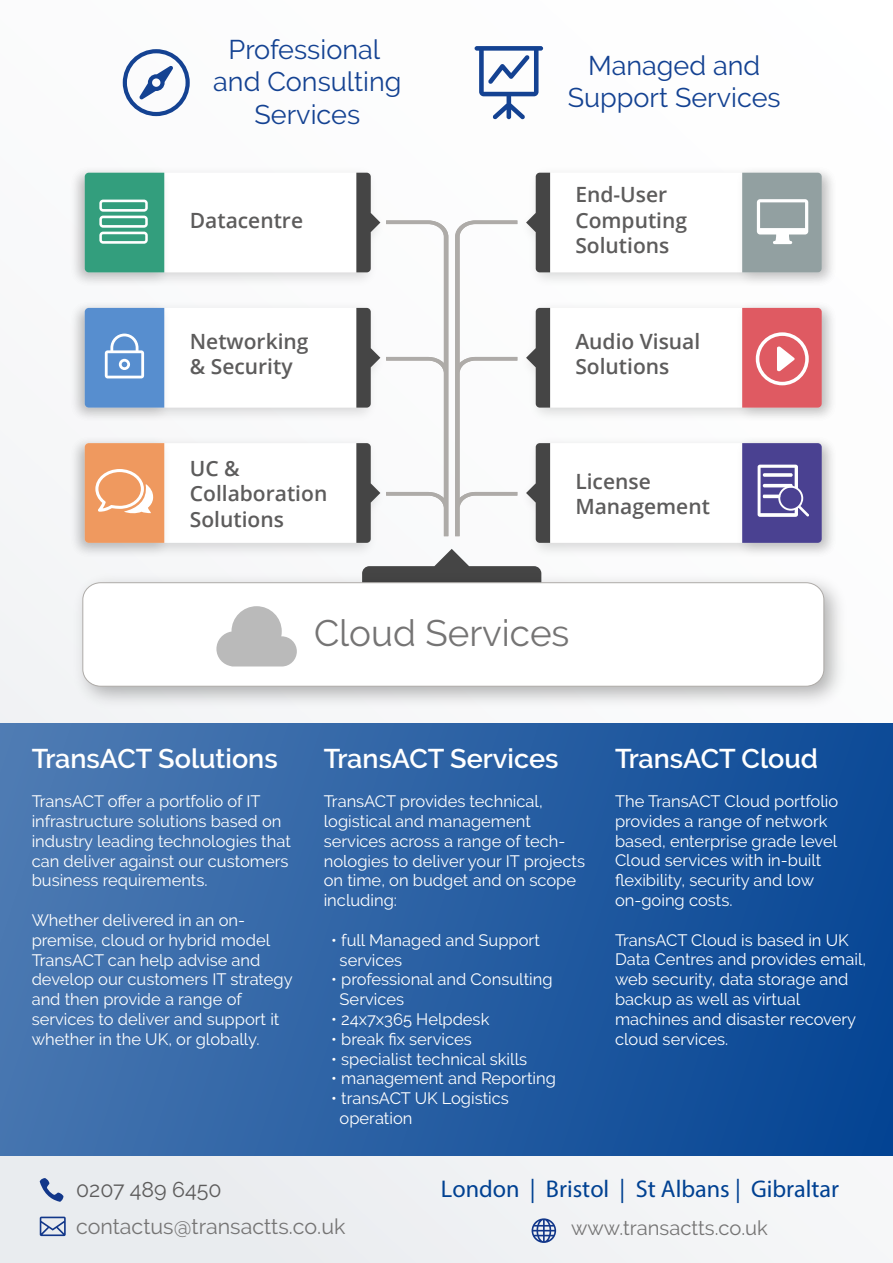
<style>
.page{position:relative;width:893px;height:1263px;background:#fff}
.page>*{position:absolute;margin:0;border:0;box-sizing:border-box;transform-origin:0 0}
.t1{font:36.75px "Raleway";color:#757474}
.t2{font:27px/32.4px "Raleway";color:#144292;text-align:center}
.t3{font:600 27px "Raleway";color:#fff}
.t4{font:24.3px "Myriad Pro";color:#004192}
.t5{font:21.45px "Raleway";color:#757474}
.t6{font:21.45px "Raleway";color:#5d5c5c}
.t7{font:600 21px/25.2px "Open Sans";color:#5d5c5c}
.t8{font:20.1px "Raleway";color:#757474}
.t9{font:16.5px/19.8px "Raleway";color:#fff}
</style>
<div class="page">
<div style="left:0;top:0;width:893px;height:1263px;background:linear-gradient(to right,#f3f4f6,#fcfcfc)"></div>
<div style="left:0;top:724px;width:893px;height:432px;background:linear-gradient(to right,#4b79b2,#084795)"></div>
<svg style="left:475px;top:46px;width:68px;height:73px"></svg>
<svg style="left:123px;top:49px;width:67px;height:67px"></svg>
<svg style="left:40px;top:1178px;width:23px;height:24px"></svg>
<svg style="left:40px;top:1216px;width:26px;height:20px"></svg>
<svg style="left:532px;top:1218px;width:24px;height:25px"></svg>
<img style="left:515px;top:162px;width:216px;height:130px">
<img style="left:731px;top:162px;width:110px;height:130px">
<img style="left:517px;top:297px;width:214px;height:130px">
<img style="left:731px;top:297px;width:110px;height:130px">
<img style="left:515px;top:432px;width:216px;height:130px">
<img style="left:731px;top:432px;width:110px;height:130px">
<img style="left:175px;top:162px;width:217px;height:130px">
<img style="left:65px;top:162px;width:110px;height:130px">
<img style="left:175px;top:297px;width:211px;height:130px">
<img style="left:65px;top:297px;width:110px;height:130px">
<img style="left:175px;top:432px;width:217px;height:130px">
<img style="left:65px;top:432px;width:110px;height:130px">
<svg style="left:362px;top:549px;width:179px;height:17px"></svg>
<img style="left:66px;top:566px;width:787px;height:149px">
<div style="left:83px;top:583px;width:741px;height:103px;background:#fff;border-radius:18px"></div>
<div style="left:83px;top:582px;width:741px;height:104px;border:1px solid #aeaba8;border-radius:18px"></div>
<svg style="left:85px;top:173px;width:295px;height:99px"></svg>
<svg style="left:526px;top:173px;width:296px;height:99px"></svg>
<svg style="left:85px;top:308px;width:295px;height:100px"></svg>
<svg style="left:85px;top:443px;width:295px;height:100px"></svg>
<svg style="left:526px;top:443px;width:296px;height:100px"></svg>
<svg style="left:386px;top:220px;width:62px;height:316px"></svg>
<svg style="left:455px;top:220px;width:62px;height:316px"></svg>
<svg style="left:216px;top:606px;width:81px;height:60px"></svg>
<svg style="left:526px;top:308px;width:296px;height:100px"></svg>
<h2 class="t2" style="left:213px;top:33px;width:190px">Professional and Consulting<br>Services</h2>
<p class="t7" style="left:190px;top:207px;width:115px">Datacentre</p>
<h2 class="t2" style="left:568px;top:49px;width:214px">Managed and<br>Support Services</h2>
<p class="t7" style="left:575px;top:182px;width:113px">End-User<br>Computing<br>Solutions</p>
<p class="t7" style="left:190px;top:328px;width:120px">Networking &amp; Security</p>
<p class="t7" style="left:575px;top:328px;width:126px">Audio Visual<br>Solutions</p>
<p class="t7" style="left:190px;top:456px;width:139px">UC &amp;<br>Collaboration<br>Solutions</p>
<p class="t7" style="left:575px;top:468px;width:136px">License<br>Management</p>
<h1 class="t1" style="left:314px;top:612px;width:257px">Cloud Services</h1>
<h2 class="t3" style="left:32px;top:743px;width:248px">TransACT Solutions</h2>
<p class="t9" style="left:32px;top:791px;width:261px">TransACT offer a portfolio of IT infrastructure solutions based on industry leading technologies that can deliver against our customers business requirements.</p>
<p class="t9" style="left:32px;top:910px;width:263px">Whether delivered in an on&shy;premise, cloud or hybrid model<br>TransACT can help advise and develop our customers IT strategy and then provide a range of services to deliver and support it whether in the UK, or globally.</p>
<h2 class="t3" style="left:324px;top:743px;width:236px">TransACT Services</h2>
<p class="t9" style="left:324px;top:791px;width:263px">TransACT provides technical, logistical and management services across a range of tech&shy;nologies to deliver your IT projects on time, on budget and on scope including:</p>
<p class="t9" style="left:340px;top:930px;width:202px;text-indent:-8px">• full Managed and Support services</p>
<p class="t9" style="left:340px;top:970px;width:214px;text-indent:-8px">• professional and Consulting<br>Services</p>
<p class="t9" style="left:331px;top:1009px;width:160px">• 24x7x365 Helpdesk</p>
<p class="t9" style="left:331px;top:1029px;width:142px">• break fix services</p>
<p class="t9" style="left:331px;top:1049px;width:197px">• specialist technical skills</p>
<p class="t9" style="left:331px;top:1069px;width:226px">• management and Reporting</p>
<p class="t9" style="left:340px;top:1088px;width:171px;text-indent:-8px">• transACT UK Logistics operation</p>
<h2 class="t3" style="left:615px;top:743px;width:205px">TransACT Cloud</h2>
<p class="t9" style="left:615px;top:791px;width:225px">The TransACT Cloud portfolio provides a range of network based, enterprise grade level<br>Cloud services with in-built flexibility, security and low on-going costs.</p>
<p class="t9" style="left:615px;top:930px;width:253px">TransACT Cloud is based in UK<br>Data Centres and provides email, web security, data storage and backup as well as virtual machines and disaster recovery cloud services.</p>
<h3 class="t4" style="left:441px;top:1174px;width:400px">London | Bristol | St Albans | Gibraltar</h3>
<h3 class="t6" style="left:76px;top:1176px;width:147px">0207 489 6450</h3>
<h3 class="t5" style="left:76px;top:1214px;width:271px">contactus@transactts.co.uk</h3>
<p class="t8" style="left:571px;top:1216px;width:198px">www.transactts.co.uk</p>
</div>
